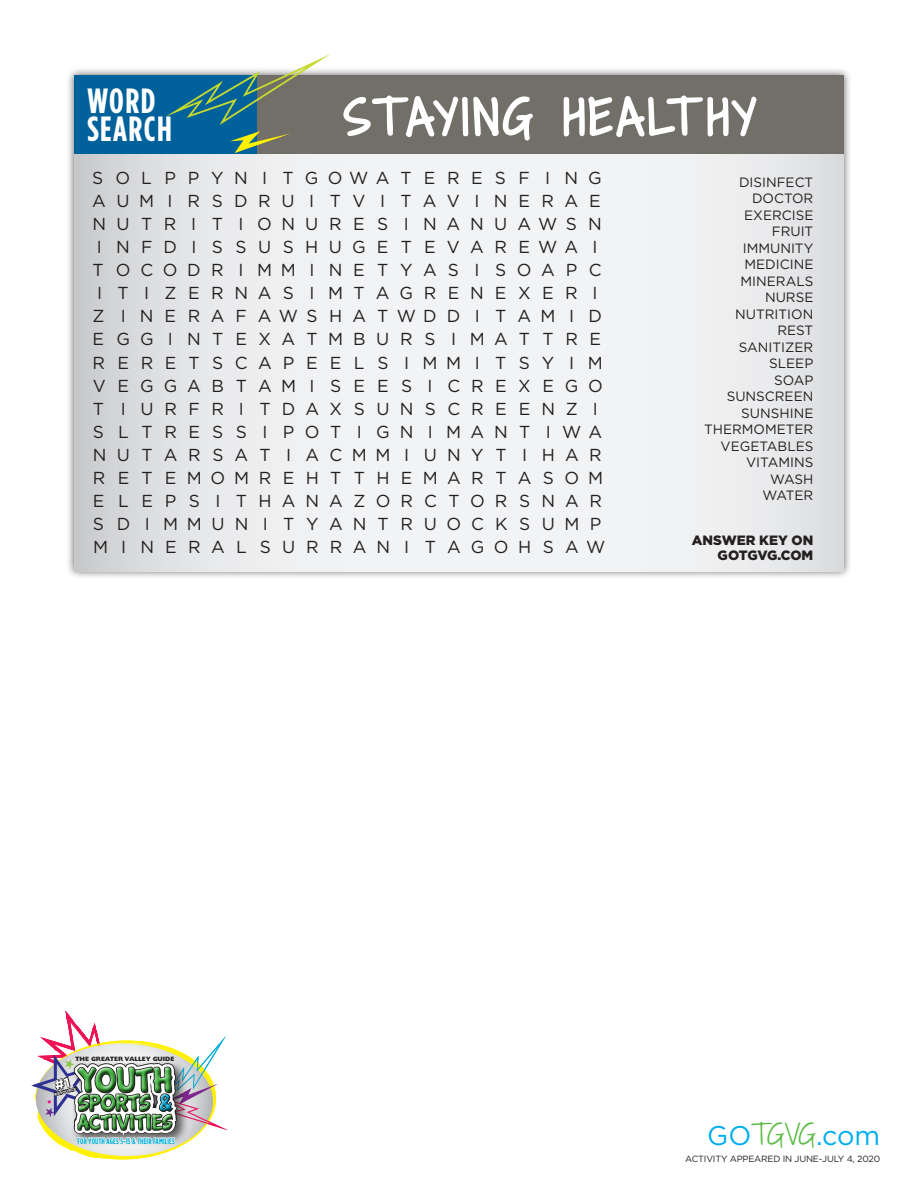
<style>
.page{position:relative;width:918px;height:1188px;background:#fff}
.page>*{position:absolute;margin:0;border:0;box-sizing:border-box;transform-origin:0 0}
.t1{font:700 34.95px/28.3px "Gotham Condensed";letter-spacing:.04em;color:#fff}
.t2{font:27px "Gotham";color:#00aeef}
.t3{font:17.4px/23.1px "Gotham";letter-spacing:.64em;color:#231f20}
.t4{font:13.5px/16.5px "Gotham";color:#231f20;text-align:right}
.t5{font:900 13.5px/15px "Gotham";color:#231f20;text-align:right}
.t6{font:9px "Gotham";letter-spacing:-.02em;color:#231f20}
.t7{font:700 8.1px "Gotham Condensed";letter-spacing:.02em;color:#00acd5}
.t8{font:800 6.3px "Gill Sans Std";letter-spacing:-.01em;color:#231f20}
.t9{font:700 3.9px "Gotham";color:#fff}
.s1{font-family:"Shadows Into Light Two";color:#5dbb46}
</style>
<div class="page">
<div style="left:66px;top:67px;width:786px;height:513px;background:#231f20;opacity:.75"></div>
<svg style="left:74px;top:153px;width:769px;height:418px"></svg>
<div style="left:74px;top:75px;width:769px;height:78px;background:#716f68"></div>
<div style="left:74px;top:75px;width:183px;height:78px;background:#01619b"></div>
<svg style="left:230px;top:131px;width:60px;height:22px"></svg>
<svg style="left:343px;top:95px;width:190px;height:46px"></svg>
<svg style="left:561px;top:67px;width:197px;height:70px"></svg>
<svg style="left:166px;top:54px;width:165px;height:71px"></svg>
<svg style="left:31px;top:1010px;width:197px;height:150px"></svg>
<h1 class="t1" style="left:87px;top:85px;width:83px">WORD<br>SEARCH</h1>
<p class="t3" style="left:92px;top:166px;width:514px">SOLPPYN I TGOWATERESF I NG<br>AUM I RSDRU I TV I TAV I NERAE<br>NUTR I T I ONURES I NANUAWSN<br>I NFD I SSUSHUGETEVAREWA I<br>TOCODR I MM I NETYAS I SOAPC<br>I T I ZERNAS I MTAGRENEXER I<br>Z I NERAFAWSHATWDD I TAM I D<br>EGG I NTEXATMBURS I MATTRE<br>RERETSCAPEELS IMMI TSY IM<br>VEGGABTAM I SEES I CREXEGO<br>T I URFR I TDAXSUNSCREENZ I<br>S LTRESS I POT I GN IMANT IWA<br>NUTARSAT I ACMM I UNYT I HAR<br>RETEMOMREHTTHEMARTASOM<br>E LEPS I THANAZORCTORSNAR<br>SD I MMUN I TYANTRUOCKSUMP<br>M I NERALSURRAN I TAGOHSAW</p>
<p class="t4" style="left:704px;top:173px;width:111px">DISINFECT<br>DOCTOR<br>EXERCISE<br>FRUIT<br>IMMUNITY<br>MEDICINE<br>MINERALS<br>NURSE<br>NUTRITION<br>REST<br>SANITIZER<br>SLEEP<br>SOAP<br>SUNSCREEN<br>SUNSHINE<br>THERMOMETER<br>VEGETABLES<br>VITAMINS<br>WASH<br>WATER</p>
<p class="t5" style="left:692px;top:532px;width:123px">ANSWER KEY ON<br>GOTGVG.COM</p>
<p class="t8" style="left:75px;top:1055px;width:101px">THE GREATER VALLEY GUIDE</p>
<p class="t9" style="left:54px;top:1092px;width:24px;rotate:-15deg">RESOURCE</p>
<p class="t7" style="left:78px;top:1136px;width:96px">FOR YOUTH AGES 5-15 &amp; THEIR FAMILIES</p>
<h2 class="t2" style="left:707px;top:1121px;width:174px">GO<span class="s1">TGVG</span>.com</h2>
<p class="t6" style="left:685px;top:1154px;width:196px">ACTIVITY APPEARED IN JUNE-JULY 4, 2020</p>
</div>
